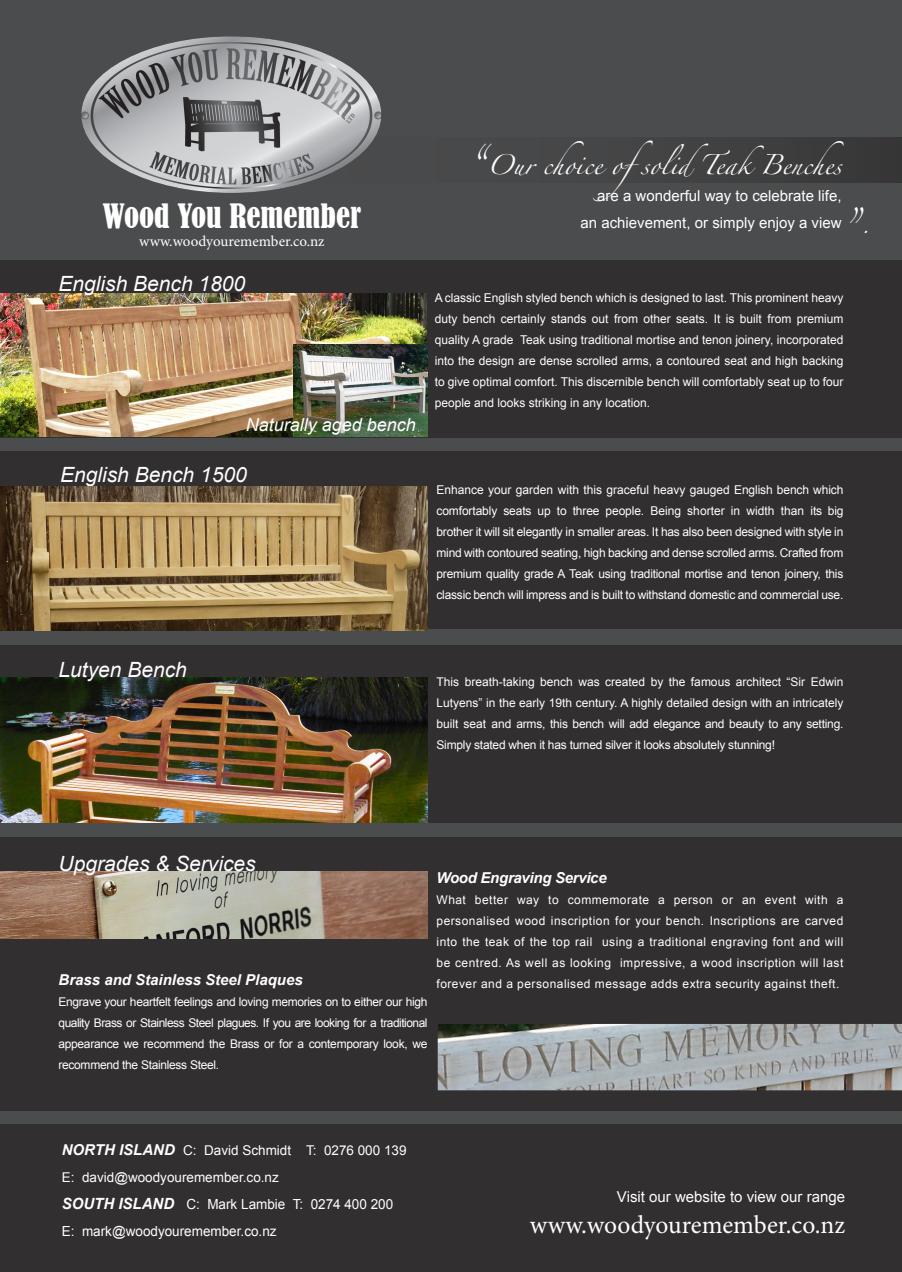
<style>
.page{position:relative;width:902px;height:1272px;background:#4b4c4d}
.page>*{position:absolute;margin:0;border:0;box-sizing:border-box;transform-origin:0 0}
.t1{font:condensed 31.5px "Bernard";color:#fff}
.t2{font:27px "Zapfino";color:#fff}
.t3{font:25.5px "Minion Pro";color:#fff}
.t4{font:italic 21px "Arial";color:#fff}
.t5{font:18px "Zapfino";color:#fff}
.t6{font:italic 18px "Arial";color:#fff}
.t7{font:15px "Arial";color:#fff}
.t8{font:italic 700 15px "Arial";color:#fff}
.t9{font:15px "Minion Pro";color:#fff}
.t10{font:italic 700 15px "Arial";letter-spacing:-.02em;color:#fff}
.t11{font:15px "Zapfino";color:#fff}
.t12{font:13.95px "Arial";color:#fff}
.t13{font:13.5px "Arial";color:#fff}
.t14{font:12.15px/21px "Arial";letter-spacing:-.01em;color:#fff;text-align:justify}
.t15{font:12px/21px "Arial";letter-spacing:.04em;color:#fff;text-align:justify}
.s1{font-size:27px}
.s2{font-weight:700;font-style:italic;font-size:15px}
.s3{font-weight:700;font-style:italic;font-size:15.45px}
</style>
<div class="page">
<div style="left:0;top:138px;width:902px;height:45px;background:linear-gradient(to bottom,#444445,#444445)"></div>
<div style="left:0;top:1124px;width:902px;height:148px;background:#312f30"></div>
<div style="left:0;top:260px;width:902px;height:178px;background:#312f30"></div>
<div style="left:0;top:452px;width:902px;height:177px;background:#312f30"></div>
<img style="left:0;top:293px;width:426px;height:144px">
<img style="left:294px;top:344px;width:134px;height:93px">
<img style="left:81px;top:36px;width:300px;height:157px">
<div style="left:0;top:645px;width:902px;height:177px;background:#312f30"></div>
<img style="left:0;top:677px;width:427px;height:145px">
<div style="left:0;top:837px;width:902px;height:274px;background:#312f30"></div>
<img style="left:438px;top:1024px;width:464px;height:66px">
<img style="left:0;top:872px;width:428px;height:66px">
<img style="left:0;top:486px;width:428px;height:144px">
<p class="t1" style="left:103px;top:198px;width:260px">Wood You Remember</p>
<p class="t9" style="left:139px;top:231px;width:187px">www.woodyouremember.co.nz</p>
<p class="t4" style="left:58px;top:270px;width:188px">English Bench 1800</p>
<p class="t6" style="left:246px;top:413px;width:172px">Naturally aged bench</p>
<p class="t4" style="left:60px;top:461px;width:188px">English Bench 1500</p>
<p class="t5" style="left:468px;top:157px;width:377px"><span class="s1">“</span>Our choice ofsolidTeakBenches</p>
<p class="t7" style="left:597px;top:186px;width:246px">are a wonderful way to celebrate life,</p>
<p class="t7" style="left:581px;top:213px;width:262px">an achievement, or simply enjoy a view</p>
<p class="t2" style="left:840px;top:213px;width:20px">”</p>
<p class="t11" style="left:861px;top:219px;width:10px">.</p>
<p class="t14" style="left:435px;top:288px;width:410px">A classic English styled bench which is designed to last. This prominent heavy duty bench certainly stands out from other seats. It is built from premium quality A grade Teak using traditional mortise and tenon joinery, incorporated into the design are dense scrolled arms, a contoured seat and high backing to give optimal comfort. This discernible bench will comfortably seat up to four people and looks striking in any location.</p>
<p class="t14" style="left:436px;top:479px;width:408px">Enhance your garden with this graceful heavy gauged English bench which comfortably seats up to three people. Being shorter in width than its big brother it will sit elegantly in smaller areas. It has also been designed with style in mind with contoured seating, high backing and dense scrolled arms. Crafted from premium quality grade A Teak using traditional mortise and tenon joinery, this classic bench will impress and is built to withstand domestic and commercial use.</p>
<p class="t4" style="left:58px;top:656px;width:130px">Lutyen Bench</p>
<p class="t15" style="left:436px;top:671px;width:408px">This breath-taking bench was created by the famous architect “Sir Edwin Lutyens” in the early 19th century. A highly detailed design with an intricately built seat and arms, this bench will add elegance and beauty to any setting.<br>Simply stated when it has turned silver it looks absolutely stunning!</p>
<p class="t4" style="left:58px;top:850px;width:199px">Upgrades &amp; Services</p>
<p class="t10" style="left:436px;top:868px;width:172px">Wood Engraving Service</p>
<p class="t15" style="left:436px;top:889px;width:408px">What better way to commemorate a person or an event with a personalised wood inscription for your bench. Inscriptions are carved into the teak of the top rail using a traditional engraving font and will be centred. As well as looking impressive, a wood inscription will last</p>
<p class="t8" style="left:58px;top:970px;width:246px">Brass and Stainless Steel Plaques</p>
<p class="t15" style="left:436px;top:973px;width:404px">forever and a personalised message adds extra security against theft.</p>
<p class="t15" style="left:58px;top:991px;width:370px">Engrave your heartfelt feelings and loving memories on to either our high quality Brass or Stainless Steel plagues. If you are looking for a traditional appearance we recommend the Brass or for a contemporary look, we recommend the Stainless Steel.</p>
<p class="t13" style="left:62px;top:1141px;width:346px"><span class="s2">NORTH ISLAND</span> C: David Schmidt T: 0276 000 139</p>
<p class="t13" style="left:62px;top:1168px;width:219px">E: david@woodyouremember.co.nz</p>
<p class="t12" style="left:62px;top:1195px;width:333px"><span class="s3">SOUTH ISLAND</span> C: Mark Lambie T: 0274 400 200</p>
<p class="t12" style="left:62px;top:1222px;width:216px">E: mark@woodyouremember.co.nz</p>
<p class="t7" style="left:617px;top:1187px;width:230px">Visit our website to view our range</p>
<p class="t3" style="left:530px;top:1207px;width:317px">www.woodyouremember.co.nz</p>
</div>
